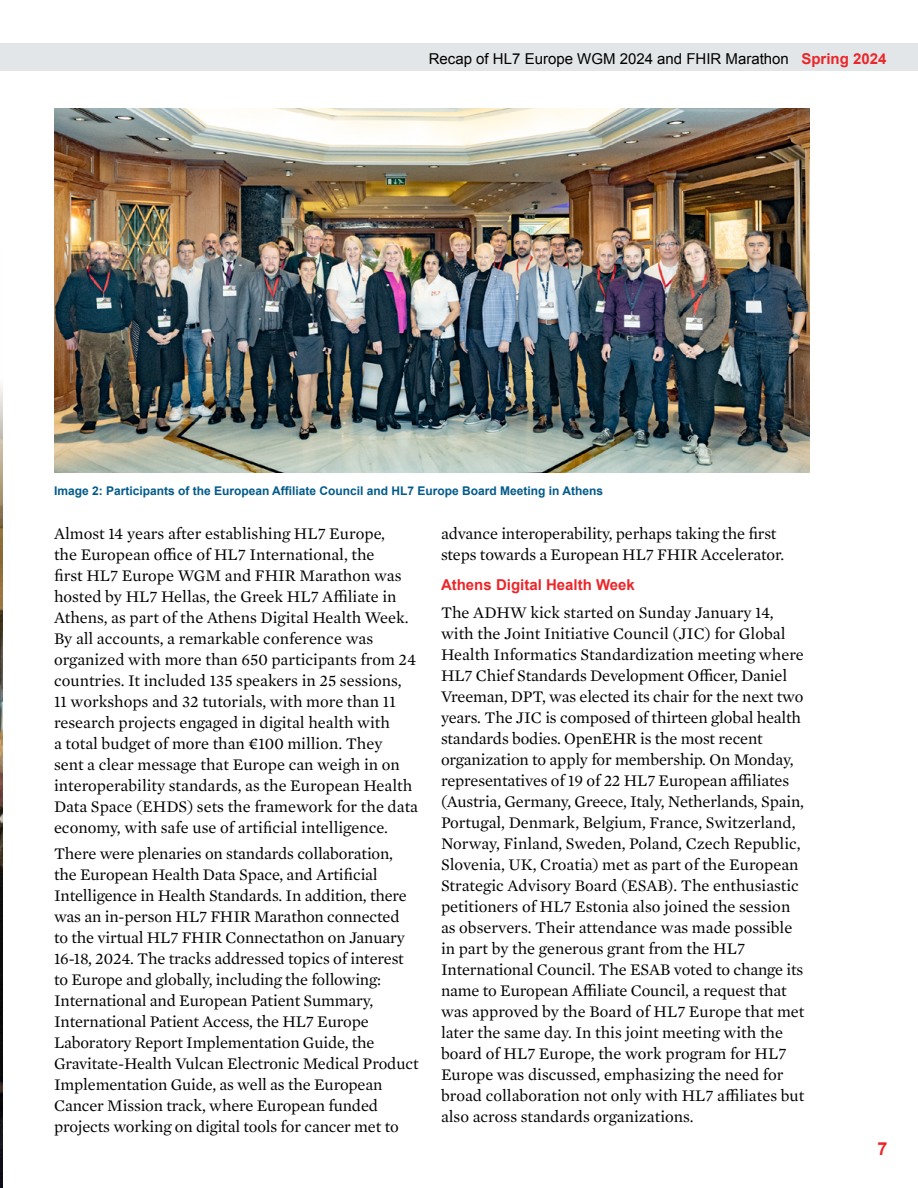
<style>
.page{position:relative;width:918px;height:1188px;background:#fff}
.page>*{position:absolute;margin:0;border:0;box-sizing:border-box;transform-origin:0 0}
.t1{font:700 18px "Arial";color:#eb262a}
.t2{font:16.5px/21px "Mercury Text G1";letter-spacing:-.01em;color:#000}
.t3{font:15px "Arial";color:#000}
.t4{font:700 15px "Arial";color:#eb262a}
.t5{font:700 12px "Arial";color:#005a8a}
.s1{font-weight:700;color:#eb262a}
</style>
<div class="page">
<div style="left:0;top:43px;width:918px;height:28px;background:#e2e6e8"></div>
<img style="left:0;top:385px;width:3px;height:803px">
<img style="left:54px;top:108px;width:756px;height:364px">
<p class="t3" style="left:429px;top:49px;width:459px">Recap of HL7 Europe WGM 2024 and FHIR Marathon <span class="s1">Spring 2024</span></p>
<p class="t5" style="left:54px;top:483px;width:551px">Image 2: Participants of the European Affiliate Council and HL7 Europe Board Meeting in Athens</p>
<p class="t2" style="left:54px;top:522px;width:366px">Almost 14 years after establishing HL7 Europe,<br>the European office of HL7 International, the<br>first HL7 Europe WGM and FHIR Marathon was hosted by HL7 Hellas, the Greek HL7 Affiliate in Athens, as part of the Athens Digital Health Week.<br>By all accounts, a remarkable conference was organized with more than 650 participants from 24 countries. It included 135 speakers in 25 sessions, 11 workshops and 32 tutorials, with more than 11 research projects engaged in digital health with<br>a total budget of more than €100 million. They<br>sent a clear message that Europe can weigh in on interoperability standards, as the European Health Data Space (EHDS) sets the framework for the data economy, with safe use of artificial intelligence.</p>
<p class="t2" style="left:54px;top:842px;width:366px">There were plenaries on standards collaboration, the European Health Data Space, and Artificial Intelligence in Health Standards. In addition, there was an in-person HL7 FHIR Marathon connected<br>to the virtual HL7 FHIR Connectathon on January 16-18, 2024. The tracks addressed topics of interest to Europe and globally, including the following:<br>International and European Patient Summary, International Patient Access, the HL7 Europe Laboratory Report Implementation Guide, the Gravitate-Health Vulcan Electronic Medical Product Implementation Guide, as well as the European Cancer Mission track, where European funded projects working on digital tools for cancer met to</p>
<p class="t2" style="left:441px;top:522px;width:345px">advance interoperability, perhaps taking the first steps towards a European HL7 FHIR Accelerator.</p>
<p class="t4" style="left:441px;top:575px;width:195px">Athens Digital Health Week</p>
<p class="t2" style="left:441px;top:601px;width:365px">The ADHW kick started on Sunday January 14, with the Joint Initiative Council (JIC) for Global Health Informatics Standardization meeting where HL7 Chief Standards Development Officer, Daniel Vreeman, DPT, was elected its chair for the next two years. The JIC is composed of thirteen global health standards bodies. OpenEHR is the most recent organization to apply for membership. On Monday, representatives of 19 of 22 HL7 European affiliates (Austria, Germany, Greece, Italy, Netherlands, Spain, Portugal, Denmark, Belgium, France, Switzerland, Norway, Finland, Sweden, Poland, Czech Republic, Slovenia, UK, Croatia) met as part of the European Strategic Advisory Board (ESAB). The enthusiastic petitioners of HL7 Estonia also joined the session as observers. Their attendance was made possible in part by the generous grant from the HL7<br>International Council. The ESAB voted to change its name to European Affiliate Council, a request that was approved by the Board of HL7 Europe that met later the same day. In this joint meeting with the board of HL7 Europe, the work program for HL7<br>Europe was discussed, emphasizing the need for broad collaboration not only with HL7 affiliates but also across standards organizations.</p>
<p class="t1" style="left:878px;top:1136px;width:12px">7</p>
</div>
